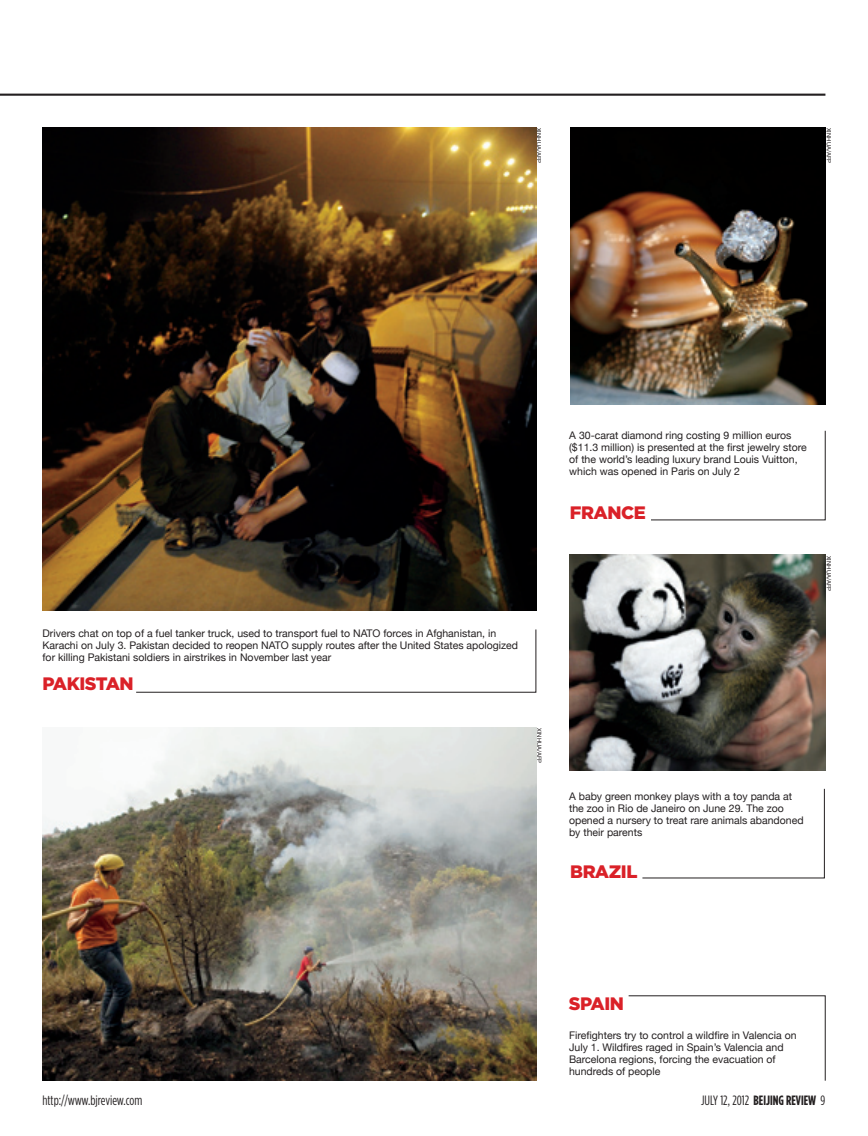
<style>
.page{position:relative;width:868px;height:1136px;background:#fff}
.page>*{position:absolute;margin:0;border:0;box-sizing:border-box;transform-origin:0 0}
.t1{font:900 18px "Gotham HTF";letter-spacing:-.025em;color:#da2128}
.t2{font:700 condensed 13.5px "Gotham HTF";color:#231f20}
.t3{font:condensed 13.5px "Gotham HTF";letter-spacing:-.005em;color:#231f20}
.t4{font:10.5px/12px "Helvetica Neue";color:#231f20}
.t5{font:6px "Helvetica Neue";color:#231f20}
.s1{font-weight:400}
</style>
<div class="page">
<hr style="left:0;top:94px;width:825px;height:2px;background:#231f20">
<svg style="left:651px;top:430px;width:174px;height:90px"></svg>
<svg style="left:642px;top:789px;width:182px;height:89px"></svg>
<svg style="left:136px;top:629px;width:400px;height:63px"></svg>
<svg style="left:628px;top:995px;width:197px;height:85px"></svg>
<img style="left:43px;top:727px;width:493px;height:353px">
<img style="left:570px;top:127px;width:255px;height:277px">
<img style="left:569px;top:555px;width:256px;height:215px">
<img style="left:43px;top:128px;width:493px;height:482px">
<p class="t5" style="left:542px;top:128px;width:37px;rotate:90deg">XINHUA/AFP</p>
<p class="t5" style="left:832px;top:128px;width:37px;rotate:90deg">XINHUA/AFP</p>
<p class="t4" style="left:43px;top:627px;width:477px">Drivers chat on top of a fuel tanker truck, used to transport fuel to NATO forces in Afghanistan, in<br>Karachi on July 3. Pakistan decided to reopen NATO supply routes after the United States apologized for killing Pakistani soldiers in airstrikes in November last year</p>
<h1 class="t1" style="left:43px;top:673px;width:93px">PAKISTAN</h1>
<p class="t5" style="left:543px;top:727px;width:37px;rotate:90deg">XINHUA/AFP</p>
<p class="t4" style="left:569px;top:429px;width:239px">A 30-carat diamond ring costing 9 million euros ($11.3 million) is presented at the first jewelry store of the world’s leading luxury brand Louis Vuitton, which was opened in Paris on July 2</p>
<h1 class="t1" style="left:570px;top:502px;width:77px">FRANCE</h1>
<p class="t5" style="left:832px;top:555px;width:37px;rotate:90deg">XINHUA/AFP</p>
<p class="t4" style="left:569px;top:790px;width:236px">A baby green monkey plays with a toy panda at the zoo in Rio de Janeiro on June 29. The zoo opened a nursery to treat rare animals abandoned by their parents</p>
<h1 class="t1" style="left:570px;top:860px;width:69px">BRAZIL</h1>
<h1 class="t1" style="left:568px;top:992px;width:57px">SPAIN</h1>
<p class="t4" style="left:569px;top:1028px;width:229px">Firefighters try to control a wildfire in Valencia on July 1. Wildfires raged in Spain’s Valencia and Barcelona regions, forcing the evacuation of hundreds of people</p>
<p class="t3" style="left:43px;top:1092px;width:101px">http://www.bjreview.com</p>
<p class="t2" style="left:701px;top:1092px;width:126px"><span class="s1">JULY 12, 2012</span> BEIJING REVIEW <span class="s1">9</span></p>
</div>
